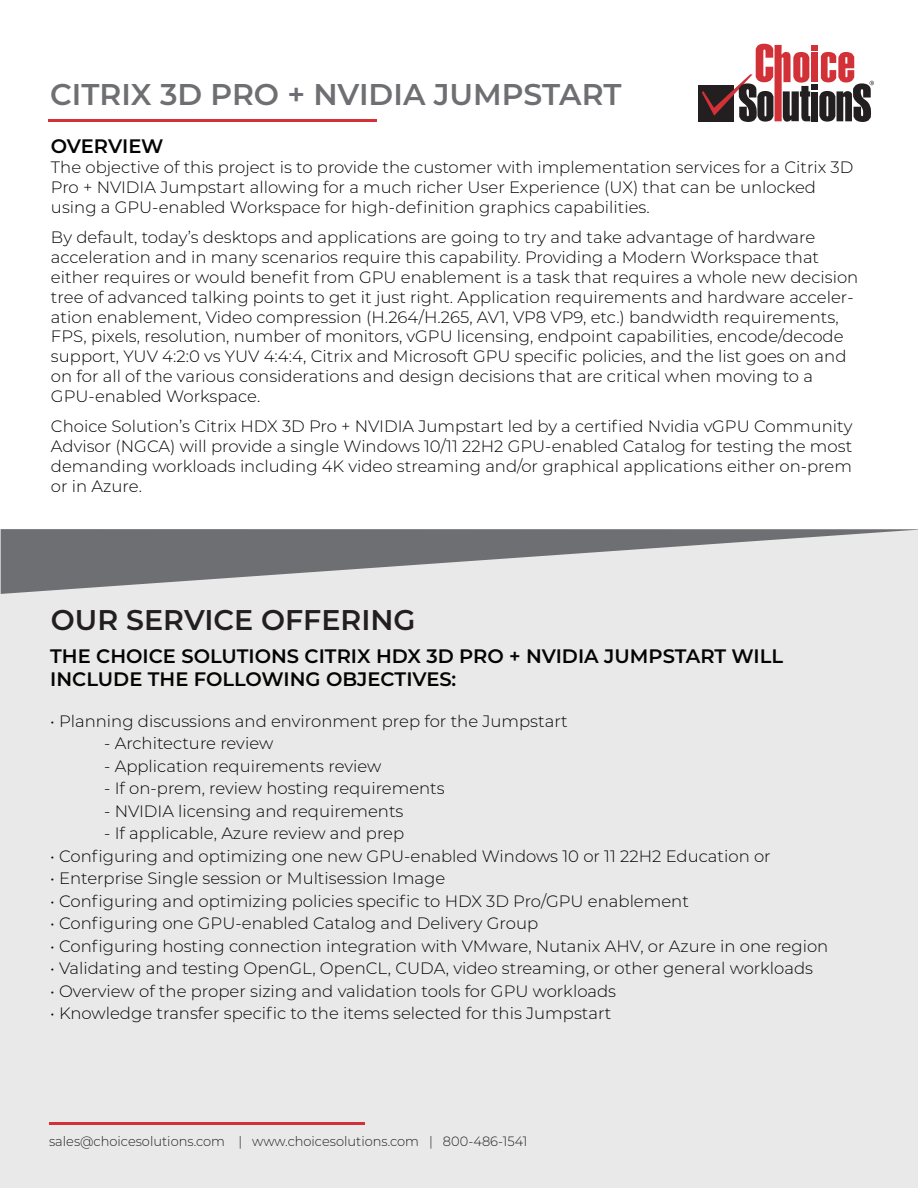
<style>
.page{position:relative;width:918px;height:1188px;background:#fff}
.page>*{position:absolute;margin:0;border:0;box-sizing:border-box;transform-origin:0 0}
.t1{font:600 30px "Montserrat";color:#6e6f72}
.t2{font:600 28.5px "Montserrat";color:#231f20}
.t3{font:600 19.5px/23.4px "Montserrat";color:#040503}
.t4{font:300 16.5px/19.8px "Montserrat";color:#040503}
.t5{font:300 13.5px "Montserrat";color:#231f20;scale:.96 1}
</style>
<div class="page">
<div style="left:0;top:529px;width:918px;height:659px;background:#e9e9e9"></div>
<hr style="left:49px;top:120px;width:328px;height:2px;background:#d13137">
<div style="left:698px;top:85px;width:36px;height:37px;background:#231f20"></div>
<svg style="left:702px;top:44px;width:172px;height:78px"></svg>
<hr style="left:49px;top:1122px;width:316px;height:2px;background:#d13137">
<svg style="left:1px;top:529px;width:917px;height:65px"></svg>
<h1 class="t1" style="left:50px;top:73px;width:573px">CITRIX 3D PRO + NVIDIA JUMPSTART</h1>
<p class="t3" style="left:51px;top:134px;width:114px">OVERVIEW</p>
<p class="t4" style="left:51px;top:157px;width:804px">The objective of this project is to provide the customer with implementation services for a Citrix 3D<br>Pro + NVIDIA Jumpstart allowing for a much richer User Experience (UX) that can be unlocked using a GPU-enabled Workspace for high-definition graphics capabilities.</p>
<p class="t4" style="left:51px;top:227px;width:809px">By default, today’s desktops and applications are going to try and take advantage of hardware acceleration and in many scenarios require this capability. Providing a Modern Workspace that either requires or would benefit from GPU enablement is a task that requires a whole new decision tree of advanced talking points to get it just right. Application requirements and hardware acceler&shy;ation enablement, Video compression (H.264/H.265, AV1, VP8 VP9, etc.) bandwidth requirements, FPS, pixels, resolution, number of monitors, vGPU licensing, endpoint capabilities, encode/decode support, YUV 4:2:0 vs YUV 4:4:4, Citrix and Microsoft GPU specific policies, and the list goes on and on for all of the various considerations and design decisions that are critical when moving to a GPU-enabled Workspace.</p>
<p class="t4" style="left:51px;top:416px;width:803px;text-align:justify">Choice Solution’s Citrix HDX 3D Pro + NVIDIA Jumpstart led by a certified Nvidia vGPU Community Advisor (NGCA) will provide a single Windows 10/11 22H2 GPU-enabled Catalog for testing the most demanding workloads including 4K video streaming and/or graphical applications either on-prem or in Azure.</p>
<h2 class="t2" style="left:51px;top:600px;width:366px">OUR SERVICE OFFERING</h2>
<p class="t3" style="left:50px;top:643px;width:735px">THE CHOICE SOLUTIONS CITRIX HDX 3D PRO + NVIDIA JUMPSTART WILL<br>INCLUDE THE FOLLOWING OBJECTIVES:</p>
<p class="t4" style="left:50px;top:710px;width:519px">• Planning discussions and environment prep for the Jumpstart</p>
<p class="t4" style="left:104px;top:733px;width:171px">- Architecture review</p>
<p class="t4" style="left:104px;top:755px;width:279px">- Application requirements review</p>
<p class="t4" style="left:104px;top:778px;width:342px">- If on-prem, review hosting requirements</p>
<p class="t4" style="left:104px;top:800px;width:301px">- NVIDIA licensing and requirements</p>
<p class="t4" style="left:104px;top:823px;width:302px">- If applicable, Azure review and prep</p>
<p class="t4" style="left:50px;top:845px;width:722px">• Configuring and optimizing one new GPU-enabled Windows 10 or 11 22H2 Education or</p>
<p class="t4" style="left:50px;top:868px;width:397px">• Enterprise Single session or Multisession Image</p>
<p class="t4" style="left:50px;top:890px;width:640px">• Configuring and optimizing policies specific to HDX 3D Pro/GPU enablement</p>
<p class="t4" style="left:50px;top:913px;width:490px">• Configuring one GPU-enabled Catalog and Delivery Group</p>
<p class="t4" style="left:50px;top:935px;width:780px">• Configuring hosting connection integration with VMware, Nutanix AHV, or Azure in one region</p>
<p class="t4" style="left:50px;top:958px;width:764px">• Validating and testing OpenGL, OpenCL, CUDA, video streaming, or other general workloads</p>
<p class="t4" style="left:50px;top:980px;width:567px">• Overview of the proper sizing and validation tools for GPU workloads</p>
<p class="t4" style="left:50px;top:1003px;width:563px">• Knowledge transfer specific to the items selected for this Jumpstart</p>
<p class="t5" style="left:49px;top:1132px;width:500px">sales@choicesolutions.com | www.choicesolutions.com | 800-486-1541</p>
</div>
